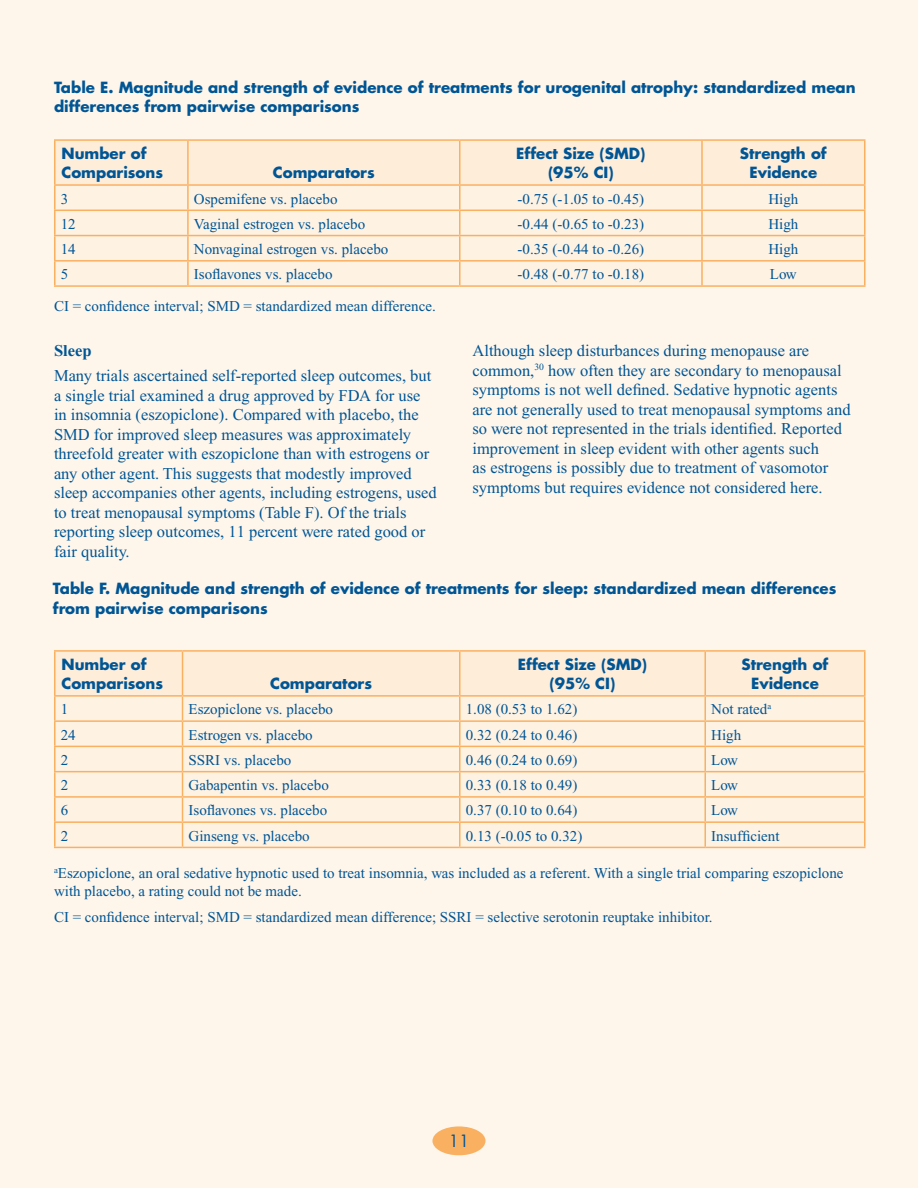
<style>
.page{position:relative;width:918px;height:1188px;background:#fef6eb}
.page>*{position:absolute;margin:0;border:0;box-sizing:border-box;transform-origin:0 0}
.Text{font:16.5px/19.5px "Times New Roman";color:#005595}
.Head_Level_3{font:700 16.5px "Times New Roman";color:#005595}
.t1{font:16.5px "Futura";color:#005595}
.Table_text{font:15px/18px "Times New Roman";color:#005595}
.Head_Level_2{font:700 15px/19.5px "Futura";color:#005595}
.Table_Sub_Head{font:700 15px/19.5px "Futura";color:#005595;text-align:center}
</style>
<div class="page">
<div style="left:432px;top:1126px;width:54px;height:29px;background:#fab061;border-radius:50%"></div>
<hr style="left:54px;top:186px;width:2px;height:24px;background:#fab061">
<hr style="left:864px;top:186px;width:2px;height:24px;background:#fab061">
<hr style="left:54px;top:210px;width:134px;height:1px;background:#fab061">
<hr style="left:54px;top:211px;width:2px;height:24px;background:#fab061">
<hr style="left:702px;top:210px;width:164px;height:1px;background:#fab061">
<hr style="left:864px;top:211px;width:2px;height:24px;background:#fab061">
<hr style="left:54px;top:235px;width:134px;height:1px;background:#fab061">
<hr style="left:54px;top:236px;width:2px;height:24px;background:#fab061">
<hr style="left:702px;top:235px;width:164px;height:1px;background:#fab061">
<hr style="left:864px;top:236px;width:2px;height:24px;background:#fab061">
<hr style="left:54px;top:260px;width:134px;height:2px;background:#fab061">
<hr style="left:54px;top:262px;width:2px;height:23px;background:#fab061">
<svg style="left:55px;top:141px;width:810px;height:144px"></svg>
<hr style="left:702px;top:260px;width:164px;height:2px;background:#fab061">
<hr style="left:701px;top:262px;width:2px;height:23px;background:#fab061">
<hr style="left:864px;top:262px;width:2px;height:23px;background:#fab061">
<hr style="left:54px;top:285px;width:134px;height:2px;background:#fab061">
<hr style="left:188px;top:285px;width:272px;height:2px;background:#fab061">
<hr style="left:460px;top:285px;width:242px;height:2px;background:#fab061">
<hr style="left:702px;top:285px;width:164px;height:2px;background:#fab061">
<hr style="left:54px;top:139px;width:134px;height:2px;background:#fab061">
<hr style="left:54px;top:141px;width:2px;height:43px;background:#fab061">
<hr style="left:188px;top:139px;width:272px;height:2px;background:#fab061">
<hr style="left:460px;top:139px;width:242px;height:2px;background:#fab061">
<hr style="left:702px;top:139px;width:164px;height:2px;background:#fab061">
<hr style="left:864px;top:141px;width:2px;height:43px;background:#fab061">
<hr style="left:54px;top:184px;width:134px;height:2px;background:#fab061">
<hr style="left:188px;top:184px;width:272px;height:2px;background:#fab061">
<hr style="left:460px;top:184px;width:242px;height:2px;background:#fab061">
<hr style="left:702px;top:184px;width:164px;height:2px;background:#fab061">
<hr style="left:54px;top:697px;width:2px;height:23px;background:#fab061">
<hr style="left:864px;top:697px;width:2px;height:23px;background:#fab061">
<hr style="left:54px;top:720px;width:129px;height:2px;background:#fab061">
<hr style="left:54px;top:722px;width:2px;height:24px;background:#fab061">
<hr style="left:705px;top:720px;width:161px;height:2px;background:#fab061">
<hr style="left:864px;top:722px;width:2px;height:24px;background:#fab061">
<hr style="left:54px;top:746px;width:129px;height:1px;background:#fab061">
<hr style="left:54px;top:747px;width:2px;height:24px;background:#fab061">
<hr style="left:705px;top:746px;width:161px;height:1px;background:#fab061">
<hr style="left:864px;top:747px;width:2px;height:24px;background:#fab061">
<hr style="left:54px;top:771px;width:129px;height:1px;background:#fab061">
<hr style="left:54px;top:772px;width:2px;height:24px;background:#fab061">
<hr style="left:705px;top:771px;width:161px;height:1px;background:#fab061">
<hr style="left:864px;top:772px;width:2px;height:24px;background:#fab061">
<hr style="left:54px;top:796px;width:129px;height:2px;background:#fab061">
<hr style="left:54px;top:798px;width:2px;height:23px;background:#fab061">
<hr style="left:705px;top:796px;width:161px;height:2px;background:#fab061">
<hr style="left:864px;top:798px;width:2px;height:23px;background:#fab061">
<hr style="left:54px;top:821px;width:129px;height:2px;background:#fab061">
<hr style="left:54px;top:823px;width:2px;height:24px;background:#fab061">
<svg style="left:55px;top:652px;width:810px;height:195px"></svg>
<hr style="left:705px;top:821px;width:161px;height:2px;background:#fab061">
<hr style="left:704px;top:823px;width:2px;height:24px;background:#fab061">
<hr style="left:864px;top:823px;width:2px;height:24px;background:#fab061">
<hr style="left:54px;top:847px;width:129px;height:1px;background:#fab061">
<hr style="left:183px;top:847px;width:277px;height:1px;background:#fab061">
<hr style="left:460px;top:847px;width:245px;height:1px;background:#fab061">
<hr style="left:705px;top:847px;width:161px;height:1px;background:#fab061">
<hr style="left:54px;top:650px;width:129px;height:2px;background:#fab061">
<hr style="left:54px;top:652px;width:2px;height:43px;background:#fab061">
<hr style="left:183px;top:650px;width:277px;height:2px;background:#fab061">
<hr style="left:460px;top:650px;width:245px;height:2px;background:#fab061">
<hr style="left:705px;top:650px;width:161px;height:2px;background:#fab061">
<hr style="left:864px;top:652px;width:2px;height:43px;background:#fab061">
<hr style="left:54px;top:695px;width:129px;height:2px;background:#fab061">
<hr style="left:183px;top:695px;width:277px;height:2px;background:#fab061">
<hr style="left:460px;top:695px;width:245px;height:2px;background:#fab061">
<hr style="left:705px;top:695px;width:161px;height:2px;background:#fab061">
<p class="Head_Level_2" style="left:54px;top:77px;width:803px">Table E. Magnitude and strength of evidence of treatments for urogenital atrophy: standardized mean differences from pairwise comparisons</p>
<p class="Table_Sub_Head" style="left:62px;top:143px;width:103px;text-align:left">Number of<br>Comparisons</p>
<p class="Table_Sub_Head" style="left:516px;top:143px;width:131px">Effect Size (SMD) (95% CI)</p>
<p class="Table_Sub_Head" style="left:740px;top:143px;width:88px">Strength of<br>Evidence</p>
<p class="Table_Sub_Head" style="left:273px;top:163px;width:103px">Comparators</p>
<p class="Table_text" style="left:61px;top:190px;width:9px">3</p>
<p class="Table_text" style="left:194px;top:190px;width:145px">Ospemifene vs. placebo</p>
<p class="Table_text" style="left:518px;top:190px;width:128px">-0.75 (-1.05 to -0.45)</p>
<p class="Table_text" style="left:768px;top:190px;width:31px">High</p>
<p class="Table_text" style="left:61px;top:215px;width:16px">12</p>
<p class="Table_text" style="left:194px;top:215px;width:173px">Vaginal estrogen vs. placebo</p>
<p class="Table_text" style="left:518px;top:215px;width:128px">-0.44 (-0.65 to -0.23)</p>
<p class="Table_text" style="left:768px;top:215px;width:31px">High</p>
<p class="Table_text" style="left:61px;top:240px;width:16px">14</p>
<p class="Table_text" style="left:194px;top:240px;width:196px">Nonvaginal estrogen vs. placebo</p>
<p class="Table_text" style="left:518px;top:240px;width:128px">-0.35 (-0.44 to -0.26)</p>
<p class="Table_text" style="left:768px;top:240px;width:31px">High</p>
<p class="Table_text" style="left:61px;top:265px;width:9px">5</p>
<p class="Table_text" style="left:194px;top:265px;width:140px">Isoflavones vs. placebo</p>
<p class="Table_text" style="left:518px;top:265px;width:128px">-0.48 (-0.77 to -0.18)</p>
<p class="Table_text" style="left:770px;top:265px;width:28px">Low</p>
<p class="Table_text" style="left:54px;top:297px;width:383px">CI = confidence interval; SMD = standardized mean difference.</p>
<p class="Head_Level_3" style="left:54px;top:342px;width:39px">Sleep</p>
<p class="Text" style="left:54px;top:366px;width:384px">Many trials ascertained self-reported sleep outcomes, but a single trial examined a drug approved by FDA for use in insomnia (eszopiclone). Compared with placebo, the SMD for improved sleep measures was approximately threefold greater with eszopiclone than with estrogens or any other agent. This suggests that modestly improved sleep accompanies other agents, including estrogens, used to treat menopausal symptoms (Table F). Of the trials reporting sleep outcomes, 11 percent were rated good or fair quality.</p>
<p class="Text" style="left:472px;top:341px;width:380px">Although sleep disturbances during menopause are common,<sup>30</sup> how often they are secondary to menopausal symptoms is not well defined. Sedative hypnotic agents are not generally used to treat menopausal symptoms and so were not represented in the trials identified. Reported improvement in sleep evident with other agents such<br>as estrogens is possibly due to treatment of vasomotor symptoms but requires evidence not considered here.</p>
<p class="Head_Level_2" style="left:53px;top:579px;width:785px">Table F. Magnitude and strength of evidence of treatments for sleep: standardized mean differences from pairwise comparisons</p>
<p class="Table_Sub_Head" style="left:62px;top:654px;width:103px;text-align:left">Number of<br>Comparisons</p>
<p class="Table_Sub_Head" style="left:518px;top:654px;width:131px">Effect Size (SMD) (95% CI)</p>
<p class="Table_Sub_Head" style="left:742px;top:654px;width:88px">Strength of<br>Evidence</p>
<p class="Table_Sub_Head" style="left:270px;top:674px;width:103px">Comparators</p>
<p class="Table_text" style="left:61px;top:700px;width:9px">1</p>
<p class="Table_text" style="left:189px;top:700px;width:146px">Eszopiclone vs. placebo</p>
<p class="Table_text" style="left:466px;top:700px;width:113px">1.08 (0.53 to 1.62)</p>
<p class="Table_text" style="left:711px;top:700px;width:62px">Not rated<sup>a</sup></p>
<p class="Table_text" style="left:61px;top:726px;width:16px">24</p>
<p class="Table_text" style="left:189px;top:726px;width:126px">Estrogen vs. placebo</p>
<p class="Table_text" style="left:466px;top:726px;width:113px">0.32 (0.24 to 0.46)</p>
<p class="Table_text" style="left:711px;top:726px;width:31px">High</p>
<p class="Table_text" style="left:61px;top:751px;width:9px">2</p>
<p class="Table_text" style="left:189px;top:751px;width:104px">SSRI vs. placebo</p>
<p class="Table_text" style="left:466px;top:751px;width:113px">0.46 (0.24 to 0.69)</p>
<p class="Table_text" style="left:711px;top:751px;width:28px">Low</p>
<p class="Table_text" style="left:61px;top:776px;width:9px">2</p>
<p class="Table_text" style="left:189px;top:776px;width:142px">Gabapentin vs. placebo</p>
<p class="Table_text" style="left:466px;top:776px;width:113px">0.33 (0.18 to 0.49)</p>
<p class="Table_text" style="left:711px;top:776px;width:28px">Low</p>
<p class="Table_text" style="left:61px;top:801px;width:9px">6</p>
<p class="Table_text" style="left:189px;top:801px;width:140px">Isoflavones vs. placebo</p>
<p class="Table_text" style="left:466px;top:801px;width:113px">0.37 (0.10 to 0.64)</p>
<p class="Table_text" style="left:711px;top:801px;width:28px">Low</p>
<p class="Table_text" style="left:61px;top:827px;width:9px">2</p>
<p class="Table_text" style="left:189px;top:827px;width:123px">Ginseng vs. placebo</p>
<p class="Table_text" style="left:466px;top:827px;width:118px">0.13 (-0.05 to 0.32)</p>
<p class="Table_text" style="left:711px;top:827px;width:70px">Insufficient</p>
<p class="Table_text" style="left:54px;top:864px;width:791px"><sup>a</sup>Eszopiclone, an oral sedative hypnotic used to treat insomnia, was included as a referent. With a single trial comparing eszopiclone with placebo, a rating could not be made.</p>
<p class="Table_text" style="left:54px;top:908px;width:660px">CI = confidence interval; SMD = standardized mean difference; SSRI = selective serotonin reuptake inhibitor.</p>
<p class="t1" style="left:449px;top:1130px;width:22px">11</p>
</div>
